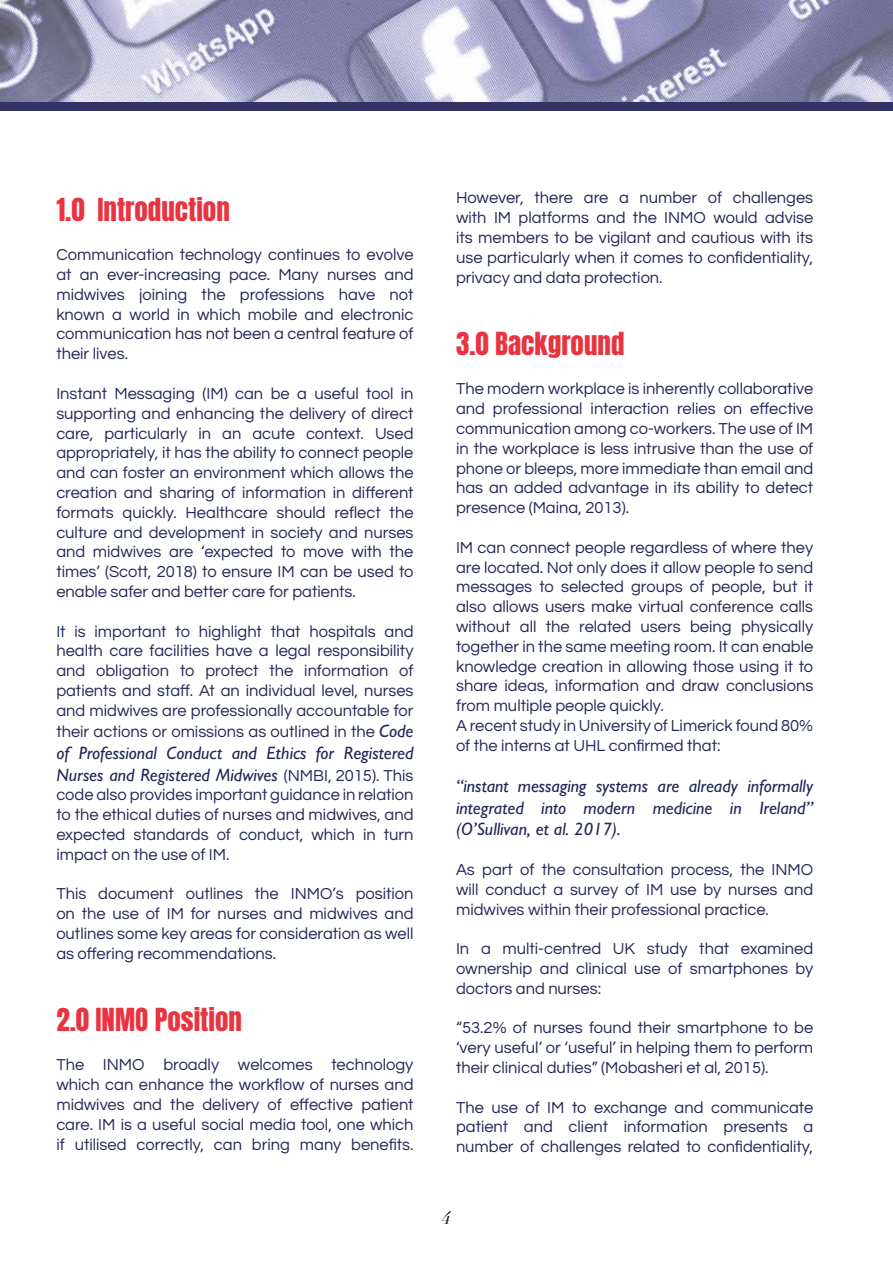
<style>
.page{position:relative;width:893px;height:1263px;background:#fff}
.page>*{position:absolute;margin:0;border:0;box-sizing:border-box;transform-origin:0 0}
.t1{font:27px "Anton";color:#e73440}
.t2{font:italic 500 18px/21.6px "Gill Sans MT Std";color:#232857}
.t3{font:italic 18px "Didot LT Std";color:#000}
.t4{font:16.5px/19.8px "Questrial";color:#232857;text-align:justify}
.s1{font-family:"Gill Sans MT Std";font-weight:500;font-style:italic;font-size:18px}
.s2{font-family:"Questrial";font-weight:400;font-style:normal;font-size:16.5px}
</style>
<div class="page">
<img style="left:0;top:0;width:893px;height:102px">
<div style="left:0;top:102px;width:893px;height:8px;background:#336"></div>
<h1 class="t1" style="left:56px;top:196px;width:175px">1.0 Introduction</h1>
<p class="t4" style="left:56px;top:245px;width:359px">Communication technology continues to evolve at an ever-increasing pace. Many nurses and midwives joining the professions have not known a world in which mobile and electronic communication has not been a central feature of their lives.</p>
<p class="t4" style="left:56px;top:384px;width:359px">Instant Messaging (IM) can be a useful tool in supporting and enhancing the delivery of direct care, particularly in an acute context. Used appropriately, it has the ability to connect people and can foster an environment which allows the creation and sharing of information in different formats quickly. Healthcare should reflect the culture and development in society and nurses and midwives are ‘expected to move with the times’ (Scott, 2018) to ensure IM can be used to enable safer and better care for patients.</p>
<p class="t4" style="left:56px;top:622px;width:359px">It is important to highlight that hospitals and health care facilities have a legal responsibility and obligation to protect the information of patients and staff. At an individual level, nurses and midwives are professionally accountable for</p>
<p class="t4" style="left:56px;top:722px;width:359px">their actions or omissions as outlined in the <span class="s1">Code</span></p>
<p class="t2" style="left:56px;top:742px;width:359px">of Professional Conduct and Ethics for Registered<br>Nurses and Registered Midwives <span class="s2">(NMBI, 2015). This</span></p>
<p class="t4" style="left:56px;top:785px;width:359px">code also provides important guidance in relation to the ethical duties of nurses and midwives, and expected standards of conduct, which in turn impact on the use of IM.</p>
<p class="t4" style="left:56px;top:884px;width:359px">This document outlines the INMO’s position on the use of IM for nurses and midwives and outlines some key areas for consideration as well as offering recommendations.</p>
<h1 class="t1" style="left:56px;top:1006px;width:187px">2.0 INMO Position</h1>
<p class="t4" style="left:56px;top:1055px;width:359px">The INMO broadly welcomes technology which can enhance the workflow of nurses and midwives and the delivery of effective patient care. IM is a useful social media tool, one which if utilised correctly, can bring many benefits.</p>
<p class="t4" style="left:456px;top:189px;width:359px">However, there are a number of challenges with IM platforms and the INMO would advise its members to be vigilant and cautious with its use particularly when it comes to confidentiality, privacy and data protection.</p>
<h1 class="t1" style="left:456px;top:330px;width:170px">3.0 Background</h1>
<p class="t4" style="left:456px;top:379px;width:359px">The modern workplace is inherently collaborative and professional interaction relies on effective communication among co-workers. The use of IM in the workplace is less intrusive than the use of phone or bleeps, more immediate than email and has an added advantage in its ability to detect presence (Maina, 2013).</p>
<p class="t4" style="left:456px;top:538px;width:359px;text-align:left">IM can connect people regardless of where they are located. Not only does it allow people to send messages to selected groups of people, but it also allows users make virtual conference calls without all the related users being physically together in the same meeting room. It can enable knowledge creation in allowing those using it to share ideas, information and draw conclusions from multiple people quickly.<br>A recent study in University of Limerick found 80% of the interns at UHL confirmed that:</p>
<p class="t2" style="left:456px;top:775px;width:359px;text-align:justify">“instant messaging systems are already informally integrated into modern medicine in Ireland” (O’Sullivan, et al. 2017).</p>
<p class="t4" style="left:456px;top:860px;width:359px">As part of the consultation process, the INMO will conduct a survey of IM use by nurses and midwives within their professional practice.</p>
<p class="t4" style="left:456px;top:939px;width:359px">In a multi-centred UK study that examined ownership and clinical use of smartphones by doctors and nurses:</p>
<p class="t4" style="left:456px;top:1018px;width:359px">“53.2% of nurses found their smartphone to be ‘very useful’ or ‘useful’ in helping them to perform their clinical duties” (Mobasheri et al, 2015).</p>
<p class="t4" style="left:456px;top:1098px;width:359px">The use of IM to exchange and communicate patient and client information presents a number of challenges related to confidentiality,</p>
<p class="t3" style="left:442px;top:1207px;width:10px">4</p>
</div>
